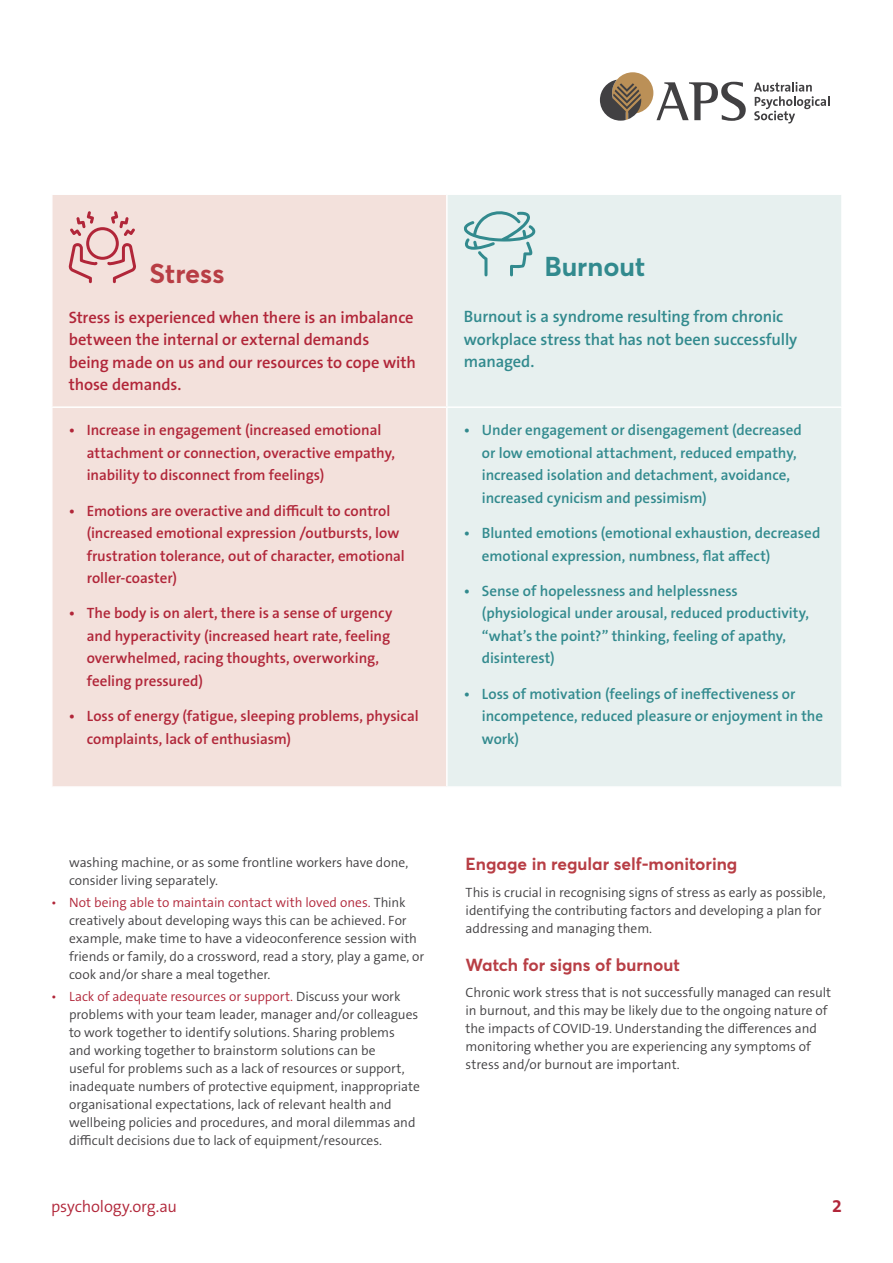
<style>
.page{position:relative;width:893px;height:1263px;background:#fff}
.page>*{position:absolute;margin:0;border:0;box-sizing:border-box;transform-origin:0 0}
.t1{font:700 27px "Averta Std";color:#328a8e}
.t2{font:700 27px "Averta Std";color:#b83e45}
.t3{font:700 18px "The Sans B W7";color:#b12639}
.t4{font:700 17.25px "Averta Std";color:#b83e45}
.t5{font:600 16.5px/22.5px "The Sans B W6";letter-spacing:-.005em;color:#b12639}
.t6{font:600 16.5px/22.5px "The Sans B W6";letter-spacing:-.005em;color:#328a8e}
.t7{font:300 16.5px "The Sans B W4";letter-spacing:-.01em;color:#b12639}
.t8{font:600 15px/22.5px "The Sans B W6";color:#b12639}
.t9{font:600 15px/22.5px "The Sans B W6";color:#328a8e}
.t10{font:300 13.5px/18px "The Sans B W4";letter-spacing:-.005em;color:#414042}
.s1{color:#b12639}
</style>
<div class="page">
<svg style="left:600px;top:72px;width:146px;height:49px"></svg>
<svg style="left:754px;top:82px;width:75px;height:41px"></svg>
<div style="left:53px;top:195px;width:393px;height:591px;background:#f3e1dc"></div>
<div style="left:448px;top:195px;width:393px;height:591px;background:#e7f0ef"></div>
<hr style="left:51px;top:406px;width:396px;height:2px;background:#fff">
<hr style="left:447px;top:406px;width:396px;height:2px;background:#fff">
<svg style="left:68px;top:211px;width:68px;height:72px"></svg>
<svg style="left:463px;top:211px;width:73px;height:65px"></svg>
<h1 class="t2" style="left:150px;top:256px;width:76px">Stress</h1>
<p class="t5" style="left:69px;top:306px;width:349px">Stress is experienced when there is an imbalance between the internal or external demands<br>being made on us and our resources to cope with those demands.</p>
<p class="t8" style="left:87px;top:419px;width:310px;text-indent:-18px">• Increase in engagement (increased emotional attachment or connection, overactive empathy, inability to disconnect from feelings)</p>
<p class="t8" style="left:87px;top:499px;width:319px;text-indent:-18px">• Emotions are overactive and difficult to control (increased emotional expression /outbursts, low frustration tolerance, out of character, emotional roller-coaster)</p>
<p class="t8" style="left:87px;top:602px;width:307px;text-indent:-18px">• The body is on alert, there is a sense of urgency and hyperactivity (increased heart rate, feeling overwhelmed, racing thoughts, overworking, feeling pressured)</p>
<p class="t8" style="left:87px;top:705px;width:333px;text-indent:-18px">• Loss of energy (fatigue, sleeping problems, physical complaints, lack of enthusiasm)</p>
<h1 class="t1" style="left:544px;top:250px;width:102px">Burnout</h1>
<p class="t6" style="left:464px;top:306px;width:335px">Burnout is a syndrome resulting from chronic workplace stress that has not been successfully managed.</p>
<p class="t9" style="left:482px;top:419px;width:321px;text-indent:-18px">• Under engagement or disengagement (decreased or low emotional attachment, reduced empathy, increased isolation and detachment, avoidance, increased cynicism and pessimism)</p>
<p class="t9" style="left:482px;top:522px;width:340px;text-indent:-18px">• Blunted emotions (emotional exhaustion, decreased emotional expression, numbness, flat affect)</p>
<p class="t9" style="left:482px;top:579px;width:329px;text-indent:-18px">• Sense of hopelessness and helplessness (physiological under arousal, reduced productivity, “what’s the point?” thinking, feeling of apathy, disinterest)</p>
<p class="t9" style="left:482px;top:682px;width:343px;text-indent:-18px">• Loss of motivation (feelings of ineffectiveness or incompetence, reduced pleasure or enjoyment in the work)</p>
<p class="t10" style="left:69px;top:853px;width:341px">washing machine, or as some frontline workers have done, consider living separately.</p>
<p class="t10" style="left:69px;top:894px;width:357px;text-indent:-18px"><span class="s1">• Not being able to maintain contact with loved ones.</span> Think creatively about developing ways this can be achieved. For example, make time to have a videoconference session with friends or family, do a crossword, read a story, play a game, or cook and/or share a meal together.</p>
<p class="t10" style="left:69px;top:988px;width:352px;text-indent:-18px"><span class="s1">• Lack of adequate resources or support.</span> Discuss your work problems with your team leader, manager and/or colleagues to work together to identify solutions. Sharing problems and working together to brainstorm solutions can be<br>useful for problems such as a lack of resources or support, inadequate numbers of protective equipment, inappropriate organisational expectations, lack of relevant health and wellbeing policies and procedures, and moral dilemmas and difficult decisions due to lack of equipment/resources.</p>
<p class="t4" style="left:466px;top:853px;width:273px">Engage in regular self-monitoring</p>
<p class="t10" style="left:466px;top:883px;width:361px">This is crucial in recognising signs of stress as early as possible, identifying the contributing factors and developing a plan for addressing and managing them.</p>
<p class="t4" style="left:466px;top:954px;width:216px">Watch for signs of burnout</p>
<p class="t10" style="left:466px;top:984px;width:367px">Chronic work stress that is not successfully managed can result in burnout, and this may be likely due to the ongoing nature of the impacts of COVID-19. Understanding the differences and monitoring whether you are experiencing any symptoms of stress and/or burnout are important.</p>
<p class="t7" style="left:51px;top:1195px;width:127px">psychology.org.au</p>
<h2 class="t3" style="left:832px;top:1194px;width:11px">2</h2>
</div>
